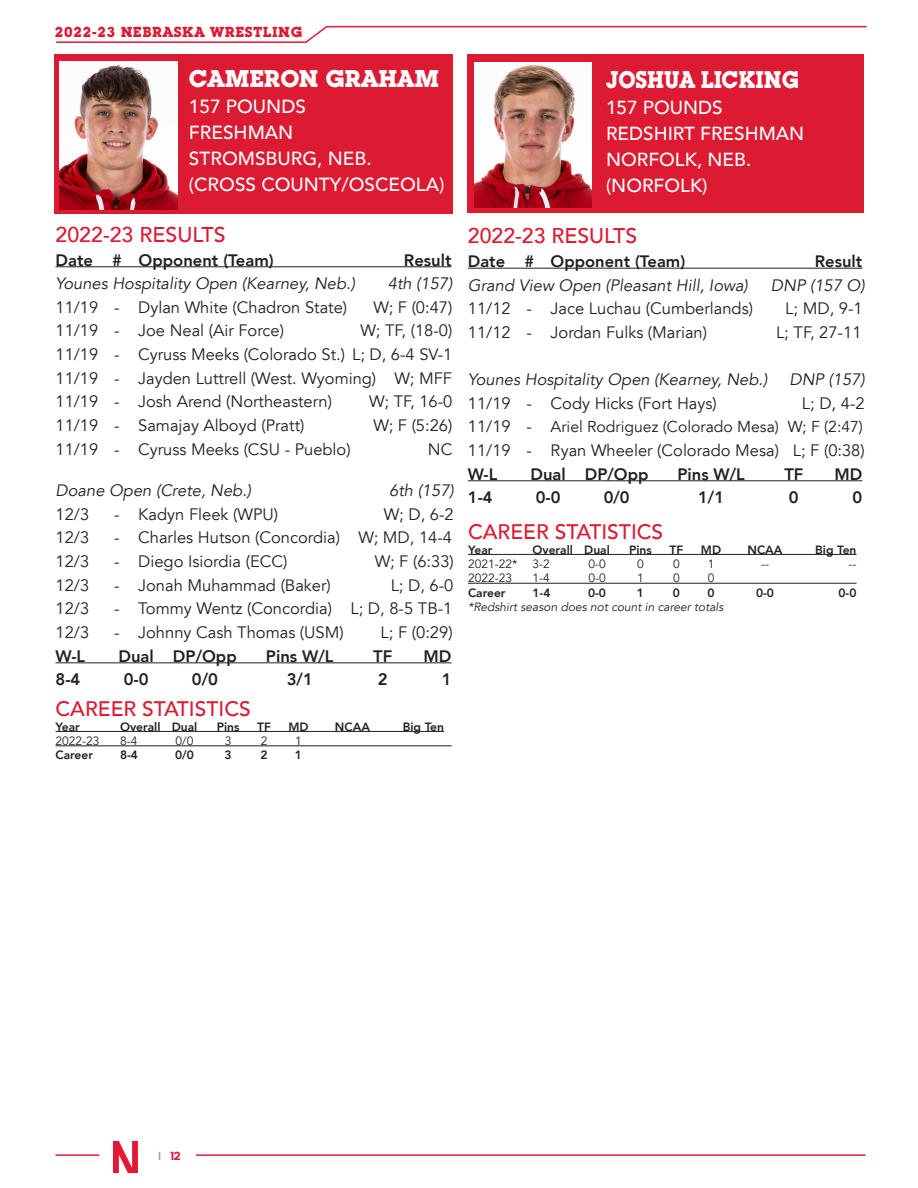
<style>
.page{position:relative;width:918px;height:1188px;background:#fff}
.page>*{position:absolute;margin:0;border:0;box-sizing:border-box;transform-origin:0 0}
.t1{font:700 23.7px "Lubalin Graph IT Cfor UNL";color:#fff}
.t2{font:700 23.55px "Lubalin Graph IT Cfor UNL";color:#fff;scale:.91 1}
.t3{font:500 21.3px "Avenir LT Std";color:#dc1a32}
.t4{font:500 21px "Avenir LT Std";color:#dc1a32}
.t5{font:500 18.9px "Avenir LT Std";color:#fff}
.t6{font:800 16.65px "Avenir LT Std";color:#231f20}
.t7{font:16.5px "Avenir LT Std";color:#231f20}
.t8{font:italic 16.5px "Avenir LT Std";color:#231f20}
.t9{font:800 16.5px "Avenir LT Std";color:#231f20}
.t10{font:15.75px "Avenir LT Std";color:#231f20}
.t11{font:700 14.25px "Lubalin Graph IT Cfor UNL";letter-spacing:.05em;color:#dc1a32}
.t12{font:800 12px "Avenir LT Std";color:#231f20}
.t13{font:12px "Avenir LT Std";color:#231f20}
.t14{font:italic 12px "Avenir LT Std";color:#231f20}
.t15{font:700 12px "adineue PRO";color:#e51836}
.s1{font-size:16.5px}
.s2{color:#a8a9ad}
</style>
<div class="page">
<svg style="left:56px;top:25px;width:811px;height:18px"></svg>
<hr style="left:55px;top:1154px;width:44px;height:2px;background:#e51836">
<img style="left:113px;top:1141px;width:25px;height:31px">
<hr style="left:196px;top:1154px;width:670px;height:2px;background:#e51836">
<div style="left:55px;top:54px;width:398px;height:159px;background:#dc1a32"></div>
<img style="left:59px;top:61px;width:118px;height:148px">
<hr style="left:56px;top:266px;width:396px;height:1px;background:#231f20">
<hr style="left:56px;top:662px;width:396px;height:1px;background:#231f20">
<hr style="left:56px;top:731px;width:388px;height:1px;background:#231f20">
<hr style="left:56px;top:746px;width:396px;height:1px;background:#231f20">
<div style="left:467px;top:54px;width:396px;height:159px;background:#dc1a32"></div>
<img style="left:474px;top:62px;width:118px;height:145px">
<hr style="left:468px;top:268px;width:394px;height:1px;background:#231f20">
<hr style="left:468px;top:480px;width:394px;height:1px;background:#231f20">
<hr style="left:468px;top:554px;width:389px;height:1px;background:#231f20">
<hr style="left:468px;top:583px;width:389px;height:1px;background:#231f20">
<p class="t11" style="left:55px;top:22px;width:249px">2022-23 NEBRASKA WRESTLING</p>
<p class="t1" style="left:189px;top:63px;width:252px">CAMERON GRAHAM</p>
<p class="t5" style="left:189px;top:96px;width:119px">157 POUNDS</p>
<p class="t5" style="left:189px;top:122px;width:106px">FRESHMAN</p>
<p class="t5" style="left:189px;top:148px;width:184px">STROMSBURG, NEB.</p>
<p class="t5" style="left:189px;top:174px;width:257px">(CROSS COUNTY/OSCEOLA)</p>
<p class="t3" style="left:56px;top:222px;width:172px">2022-23 RESULTS</p>
<p class="t6" style="left:56px;top:250px;width:220px">Date # Opponent (Team)</p>
<p class="t6" style="left:404px;top:250px;width:49px">Result</p>
<p class="t8" style="left:56px;top:274px;width:301px">Younes Hospitality Open (Kearney, Neb.)</p>
<p class="t8" style="left:388px;top:274px;width:66px">4th (157)</p>
<p class="t7" style="left:56px;top:298px;width:293px">11/19 - Dylan White (Chadron State)</p>
<p class="t7" style="left:373px;top:298px;width:80px">W; F (0:47)</p>
<p class="t7" style="left:56px;top:321px;width:230px">11/19 - Joe Neal (Air Force)</p>
<p class="t7" style="left:361px;top:321px;width:93px">W; TF, (18-0)</p>
<p class="t7" style="left:56px;top:345px;width:398px">11/19 - Cyruss Meeks (Colorado St.) L; D, 6-4 SV-1</p>
<p class="t7" style="left:56px;top:368px;width:398px">11/19 - Jayden Luttrell (West. Wyoming) W; MFF</p>
<p class="t7" style="left:56px;top:392px;width:278px">11/19 - Josh Arend (Northeastern)</p>
<p class="t7" style="left:369px;top:392px;width:85px">W; TF, 16-0</p>
<p class="t7" style="left:56px;top:416px;width:250px">11/19 - Samajay Alboyd (Pratt)</p>
<p class="t7" style="left:373px;top:416px;width:80px">W; F (5:26)</p>
<p class="t7" style="left:56px;top:439px;width:297px">11/19 - Cyruss Meeks (CSU - Pueblo)</p>
<p class="t7" style="left:428px;top:439px;width:26px">NC</p>
<p class="t8" style="left:56px;top:481px;width:197px">Doane Open (Crete, Neb.)</p>
<p class="t8" style="left:389px;top:481px;width:66px">6th (157)</p>
<p class="t7" style="left:56px;top:505px;width:35px">12/3</p>
<p class="t7" style="left:114px;top:505px;width:166px">- Kadyn Fleek (WPU)</p>
<p class="t7" style="left:384px;top:505px;width:71px">W; D, 6-2</p>
<p class="t7" style="left:56px;top:528px;width:35px">12/3</p>
<p class="t7" style="left:114px;top:528px;width:339px">- Charles Hutson (Concordia) W; MD, 14-4</p>
<p class="t7" style="left:56px;top:552px;width:35px">12/3</p>
<p class="t7" style="left:114px;top:552px;width:175px">- Diego Isiordia (ECC)</p>
<p class="t7" style="left:375px;top:552px;width:81px">W; F (6:33)</p>
<p class="t7" style="left:56px;top:575px;width:35px">12/3</p>
<p class="t7" style="left:114px;top:575px;width:218px">- Jonah Muhammad (Baker)</p>
<p class="t7" style="left:391px;top:575px;width:64px">L; D, 6-0</p>
<p class="t7" style="left:56px;top:599px;width:35px">12/3</p>
<p class="t7" style="left:114px;top:599px;width:340px">- Tommy Wentz (Concordia) L; D, 8-5 TB-1</p>
<p class="t7" style="left:56px;top:623px;width:35px">12/3</p>
<p class="t7" style="left:114px;top:623px;width:231px">- Johnny Cash Thomas (USM)</p>
<p class="t7" style="left:381px;top:623px;width:74px">L; F (0:29)</p>
<p class="t6" style="left:56px;top:646px;width:31px">W-L</p>
<p class="t6" style="left:118px;top:646px;width:120px">Dual DP/Opp</p>
<p class="t6" style="left:266px;top:646px;width:69px">Pins W/L</p>
<p class="t6" style="left:373px;top:646px;width:21px">TF</p>
<p class="t6" style="left:424px;top:646px;width:29px">MD</p>
<p class="t6" style="left:56px;top:670px;width:26px">8-4</p>
<p class="t6" style="left:124px;top:670px;width:26px">0-0</p>
<p class="t6" style="left:192px;top:670px;width:28px">0/0</p>
<p class="t6" style="left:287px;top:670px;width:28px">3/1</p>
<p class="t6" style="left:378px;top:670px;width:11px">2</p>
<p class="t6" style="left:442px;top:670px;width:11px">1</p>
<p class="t4" style="left:56px;top:697px;width:197px">CAREER STATISTICS</p>
<p class="t12" style="left:56px;top:719px;width:26px">Year</p>
<p class="t12" style="left:120px;top:719px;width:79px">Overall Dual</p>
<p class="t12" style="left:217px;top:719px;width:24px">Pins</p>
<p class="t12" style="left:257px;top:719px;width:15px">TF</p>
<p class="t12" style="left:288px;top:719px;width:22px">MD</p>
<p class="t12" style="left:335px;top:719px;width:37px">NCAA</p>
<p class="t12" style="left:403px;top:719px;width:43px">Big Ten</p>
<p class="t13" style="left:56px;top:734px;width:46px">2022-23</p>
<p class="t13" style="left:120px;top:734px;width:19px">8-4</p>
<p class="t13" style="left:176px;top:734px;width:19px">0/0</p>
<p class="t13" style="left:225px;top:734px;width:8px">3</p>
<p class="t13" style="left:261px;top:734px;width:8px">2</p>
<p class="t13" style="left:295px;top:734px;width:8px">1</p>
<p class="t12" style="left:56px;top:748px;width:39px">Career</p>
<p class="t12" style="left:120px;top:748px;width:19px">8-4</p>
<p class="t12" style="left:175px;top:748px;width:20px">0/0</p>
<p class="t12" style="left:224px;top:748px;width:9px">3</p>
<p class="t12" style="left:260px;top:748px;width:9px">2</p>
<p class="t12" style="left:295px;top:748px;width:9px">1</p>
<p class="t2" style="left:606px;top:64px;width:213px">JOSHUA LICKING</p>
<p class="t5" style="left:606px;top:96px;width:118px">157 POUNDS</p>
<p class="t5" style="left:606px;top:122px;width:200px">REDSHIRT FRESHMAN</p>
<p class="t5" style="left:606px;top:148px;width:147px">NORFOLK, NEB.</p>
<p class="t5" style="left:606px;top:174px;width:103px">(NORFOLK)</p>
<p class="t3" style="left:468px;top:224px;width:171px">2022-23 RESULTS</p>
<p class="t9" style="left:468px;top:251px;width:219px">Date # Opponent (Team)</p>
<p class="t9" style="left:815px;top:251px;width:49px">Result</p>
<p class="t8" style="left:468px;top:275px;width:282px">Grand View Open (Pleasant Hill, Iowa)</p>
<p class="t8" style="left:771px;top:275px;width:95px">DNP (157 O)</p>
<p class="t7" style="left:468px;top:299px;width:287px">11/12 - Jace Luchau (Cumberlands)</p>
<p class="t7" style="left:785px;top:299px;width:79px">L; MD, 9-1</p>
<p class="t7" style="left:468px;top:323px;width:241px">11/12 - Jordan Fulks (Marian)</p>
<p class="t7" style="left:776px;top:323px;width:87px">L; TF, 27-11</p>
<p class="t8" style="left:468px;top:370px;width:301px">Younes Hospitality Open (Kearney, Neb.)</p>
<p class="t8" style="left:790px;top:370px;width:77px">DNP (157)</p>
<p class="t7" style="left:468px;top:394px;width:250px">11/19 - Cody Hicks (Fort Hays)</p>
<p class="t7" style="left:802px;top:394px;width:64px">L; D, 4-2</p>
<p class="t10" style="left:468px;top:418px;width:397px"><span class="s1">11/19 -</span> Ariel Rodriguez (Colorado Mesa) W; F (2:47)</p>
<p class="t7" style="left:468px;top:441px;width:398px">11/19 - Ryan Wheeler (Colorado Mesa) L; F (0:38)</p>
<p class="t9" style="left:468px;top:464px;width:31px">W-L</p>
<p class="t9" style="left:531px;top:464px;width:119px">Dual DP/Opp</p>
<p class="t9" style="left:678px;top:464px;width:69px">Pins W/L</p>
<p class="t9" style="left:784px;top:464px;width:20px">TF</p>
<p class="t9" style="left:835px;top:464px;width:29px">MD</p>
<p class="t9" style="left:468px;top:488px;width:26px">1-4</p>
<p class="t9" style="left:536px;top:488px;width:26px">0-0</p>
<p class="t9" style="left:604px;top:488px;width:28px">0/0</p>
<p class="t9" style="left:698px;top:488px;width:28px">1/1</p>
<p class="t9" style="left:789px;top:488px;width:11px">0</p>
<p class="t9" style="left:853px;top:488px;width:11px">0</p>
<p class="t4" style="left:468px;top:520px;width:197px">CAREER STATISTICS</p>
<p class="t12" style="left:468px;top:542px;width:26px">Year</p>
<p class="t12" style="left:533px;top:542px;width:79px">Overall Dual</p>
<p class="t12" style="left:629px;top:542px;width:24px">Pins</p>
<p class="t12" style="left:670px;top:542px;width:15px">TF</p>
<p class="t12" style="left:701px;top:542px;width:22px">MD</p>
<p class="t12" style="left:747px;top:542px;width:37px">NCAA</p>
<p class="t12" style="left:815px;top:542px;width:43px">Big Ten</p>
<p class="t13" style="left:468px;top:557px;width:51px">2021-22*</p>
<p class="t13" style="left:533px;top:557px;width:19px">3-2</p>
<p class="t13" style="left:588px;top:557px;width:19px">0-0</p>
<p class="t13" style="left:637px;top:557px;width:8px">0</p>
<p class="t13" style="left:673px;top:557px;width:8px">0</p>
<p class="t13" style="left:708px;top:557px;width:8px">1</p>
<p class="t13" style="left:761px;top:557px;width:9px">--</p>
<p class="t13" style="left:849px;top:557px;width:9px">--</p>
<p class="t13" style="left:468px;top:571px;width:46px">2022-23</p>
<p class="t13" style="left:533px;top:571px;width:19px">1-4</p>
<p class="t13" style="left:588px;top:571px;width:19px">0-0</p>
<p class="t13" style="left:637px;top:571px;width:8px">1</p>
<p class="t13" style="left:673px;top:571px;width:8px">0</p>
<p class="t13" style="left:708px;top:571px;width:8px">0</p>
<p class="t12" style="left:468px;top:585px;width:39px">Career</p>
<p class="t12" style="left:533px;top:585px;width:19px">1-4</p>
<p class="t12" style="left:588px;top:585px;width:19px">0-0</p>
<p class="t12" style="left:637px;top:585px;width:9px">1</p>
<p class="t12" style="left:673px;top:585px;width:9px">0</p>
<p class="t12" style="left:707px;top:585px;width:9px">0</p>
<p class="t12" style="left:756px;top:585px;width:19px">0-0</p>
<p class="t12" style="left:839px;top:585px;width:19px">0-0</p>
<p class="t14" style="left:468px;top:600px;width:257px">*Redshirt season does not count in career totals</p>
<p class="t15" style="left:159px;top:1149px;width:23px"><span class="s2">l</span> 12</p>
</div>
